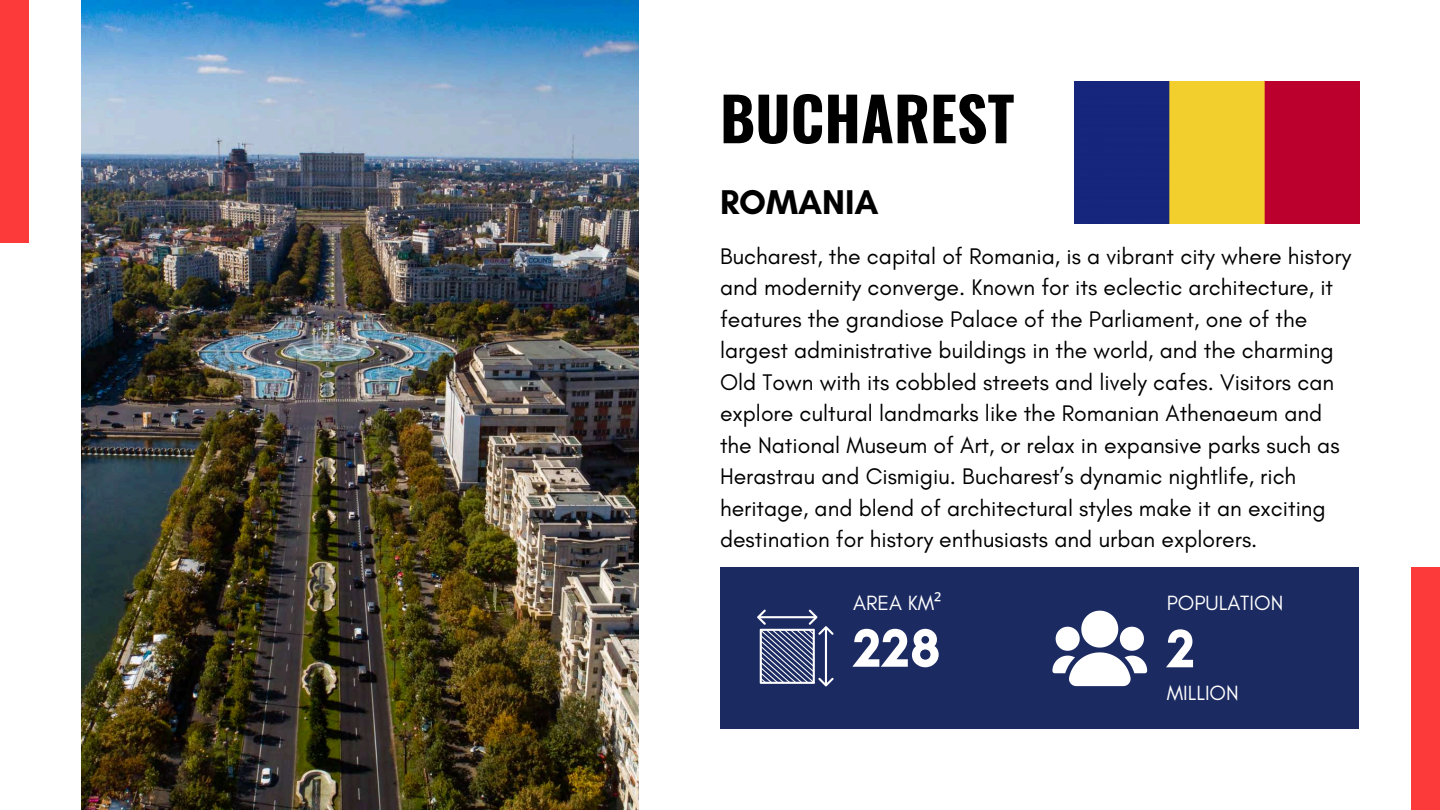
<style>
.page{position:relative;width:1440px;height:810px;background:#fff}
.page>*{position:absolute;margin:0;border:0;box-sizing:border-box;transform-origin:0 0}
.t1{font:700 60px "Oswald";color:#000}
.t2{font:700 55px "Glacial Indifference";color:#fff}
.t3{font:700 35px "Glacial Indifference";color:#000}
.t4{font:23px/31.5px "Glacial Indifference";color:#000}
.t5{font:21px "Glacial Indifference";color:#fff}
.s1{font-family:"Noto Sans"}
</style>
<div class="page">
<div style="left:0;top:0;width:29px;height:243px;background:#fd3a3a"></div>
<div style="left:1411px;top:567px;width:29px;height:243px;background:#fd3a3a"></div>
<img style="left:81px;top:0;width:558px;height:810px">
<div style="left:720px;top:567px;width:639px;height:162px;background:#1b2a61"></div>
<svg style="left:757px;top:610px;width:77px;height:76px"></svg>
<svg style="left:1053px;top:611px;width:94px;height:75px"></svg>
<img style="left:1075px;top:81px;width:285px;height:143px">
<h1 class="t1" style="left:720px;top:72px;width:296px">BUCHAREST</h1>
<h3 class="t3" style="left:720px;top:181px;width:160px">ROMANIA</h3>
<p class="t4" style="left:720px;top:240px;width:633px">Bucharest, the capital of Romania, is a vibrant city where history and modernity converge. Known for its eclectic architecture, it features the grandiose Palace of the Parliament, one of the largest administrative buildings in the world, and the charming Old Town with its cobbled streets and lively cafes. Visitors can explore cultural landmarks like the Romanian Athenaeum and the National Museum of Art, or relax in expansive parks such as Herastrau and Cismigiu. Bucharest’s dynamic nightlife, rich heritage, and blend of architectural styles make it an exciting destination for history enthusiasts and urban explorers.</p>
<p class="t5" style="left:853px;top:590px;width:90px">AREA KM<span class="s1">²</span></p>
<p class="t5" style="left:1167px;top:590px;width:118px">POPULATION</p>
<h2 class="t2" style="left:853px;top:614px;width:89px">228</h2>
<p class="t5" style="left:1167px;top:680px;width:74px">MILLION</p>
<h2 class="t2" style="left:1167px;top:615px;width:30px">2</h2>
</div>
